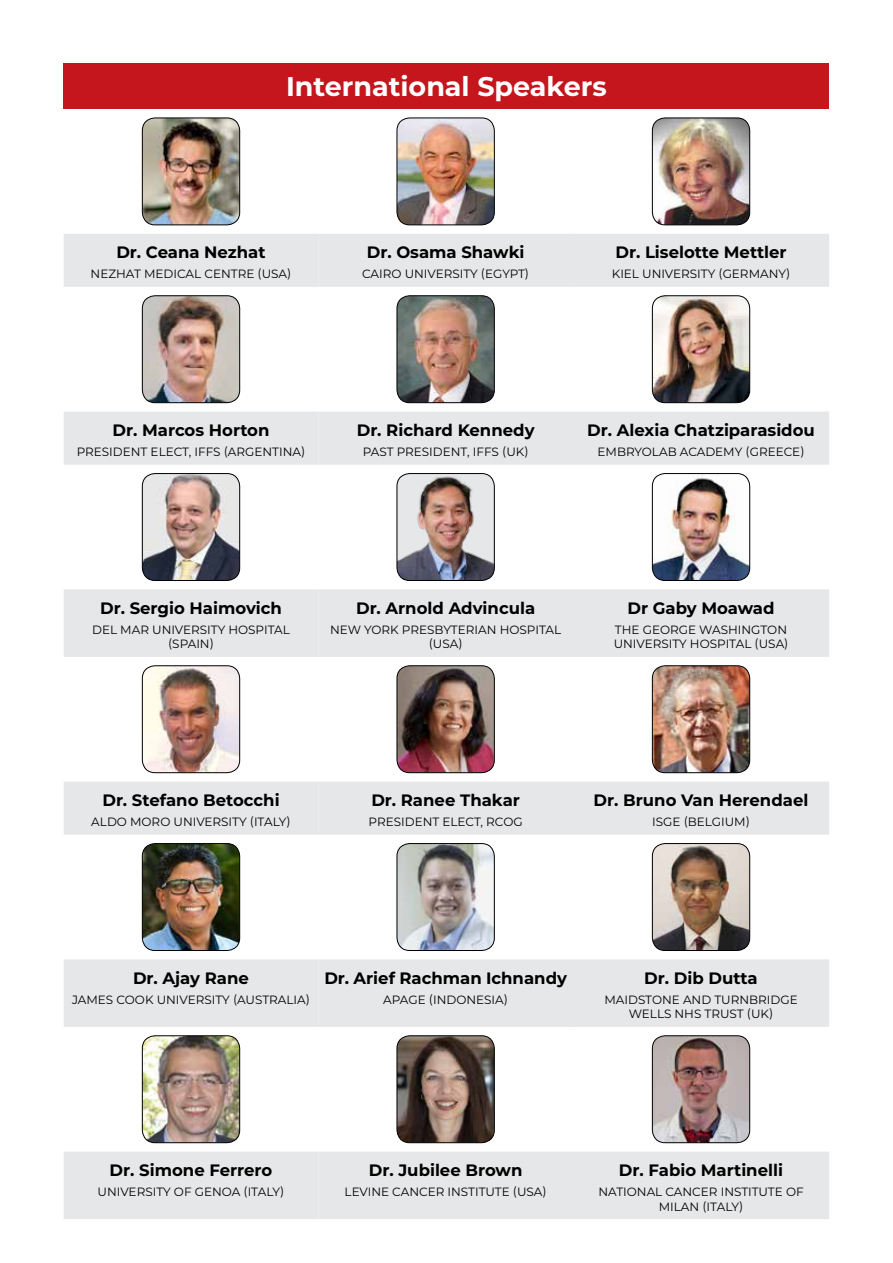
<style>
.page{position:relative;width:893px;height:1263px;background:#fff}
.page>*{position:absolute;margin:0;border:0;box-sizing:border-box;transform-origin:0 0}
.t1{font:700 27px "Montserrat";color:#fff}
.t2{font:700 16.5px "Montserrat";color:#000}
.t3{font:12px "Montserrat";color:#000}
</style>
<div class="page">
<div style="left:64px;top:64px;width:765px;height:45px;background:#c4161c"></div>
<div style="left:64px;top:234px;width:765px;height:53px;background:#e6e7e8"></div>
<div style="left:64px;top:412px;width:765px;height:53px;background:#e6e7e8"></div>
<div style="left:64px;top:589px;width:765px;height:68px;background:#e6e7e8"></div>
<div style="left:64px;top:781px;width:765px;height:54px;background:#e6e7e8"></div>
<div style="left:64px;top:959px;width:765px;height:68px;background:#e6e7e8"></div>
<div style="left:64px;top:1151px;width:765px;height:68px;background:#e6e7e8"></div>
<img style="left:142px;top:118px;width:98px;height:107px">
<div style="left:142px;top:118px;width:98px;height:107px;border:1px solid #000;border-radius:13px"></div>
<img style="left:397px;top:118px;width:97px;height:107px">
<div style="left:397px;top:118px;width:98px;height:107px;border:1px solid #000;border-radius:13px"></div>
<img style="left:652px;top:118px;width:98px;height:107px">
<div style="left:652px;top:118px;width:98px;height:107px;border:1px solid #000;border-radius:13px"></div>
<img style="left:142px;top:296px;width:98px;height:107px">
<div style="left:142px;top:295px;width:98px;height:108px;border:1px solid #000;border-radius:13px"></div>
<img style="left:397px;top:296px;width:97px;height:107px">
<div style="left:397px;top:295px;width:98px;height:108px;border:1px solid #000;border-radius:13px"></div>
<img style="left:652px;top:296px;width:98px;height:107px">
<div style="left:652px;top:295px;width:98px;height:108px;border:1px solid #000;border-radius:13px"></div>
<img style="left:142px;top:473px;width:98px;height:107px">
<div style="left:142px;top:473px;width:98px;height:108px;border:1px solid #000;border-radius:13px"></div>
<img style="left:397px;top:473px;width:97px;height:107px">
<div style="left:397px;top:473px;width:98px;height:108px;border:1px solid #000;border-radius:13px"></div>
<img style="left:652px;top:473px;width:98px;height:107px">
<div style="left:652px;top:473px;width:98px;height:108px;border:1px solid #000;border-radius:13px"></div>
<img style="left:142px;top:666px;width:98px;height:107px">
<div style="left:142px;top:665px;width:98px;height:108px;border:1px solid #000;border-radius:13px"></div>
<img style="left:397px;top:666px;width:97px;height:107px">
<div style="left:397px;top:665px;width:98px;height:108px;border:1px solid #000;border-radius:13px"></div>
<img style="left:652px;top:666px;width:98px;height:107px">
<div style="left:652px;top:665px;width:98px;height:108px;border:1px solid #000;border-radius:13px"></div>
<img style="left:142px;top:843px;width:98px;height:107px">
<div style="left:142px;top:843px;width:98px;height:108px;border:1px solid #000;border-radius:13px"></div>
<img style="left:397px;top:843px;width:97px;height:107px">
<div style="left:397px;top:843px;width:98px;height:108px;border:1px solid #000;border-radius:13px"></div>
<img style="left:652px;top:843px;width:98px;height:107px">
<div style="left:652px;top:843px;width:98px;height:108px;border:1px solid #000;border-radius:13px"></div>
<img style="left:142px;top:1036px;width:98px;height:107px">
<div style="left:142px;top:1035px;width:98px;height:108px;border:1px solid #000;border-radius:13px"></div>
<img style="left:397px;top:1036px;width:97px;height:107px">
<div style="left:397px;top:1035px;width:98px;height:108px;border:1px solid #000;border-radius:13px"></div>
<img style="left:652px;top:1036px;width:98px;height:107px">
<div style="left:652px;top:1035px;width:98px;height:108px;border:1px solid #000;border-radius:13px"></div>
<h1 class="t1" style="left:286px;top:67px;width:322px">International Speakers</h1>
<h2 class="t2" style="left:116px;top:240px;width:151px">Dr. Ceana Nezhat</h2>
<h2 class="t2" style="left:367px;top:240px;width:159px">Dr. Osama Shawki</h2>
<h2 class="t2" style="left:615px;top:240px;width:173px">Dr. Liselotte Mettler</h2>
<p class="t3" style="left:91px;top:266px;width:181px">N EZHAT M EDICAL CENTRE (USA</p>
<p class="t3" style="left:287px;top:266px;width:6px">)</p>
<p class="t3" style="left:362px;top:266px;width:9px">CAIR</p>
<p class="t3" style="left:391px;top:266px;width:21px">O UNI</p>
<p class="t3" style="left:427px;top:266px;width:16px">VERSITY</p>
<p class="t3" style="left:481px;top:266px;width:14px">(EGY</p>
<p class="t3" style="left:510px;top:266px;width:21px">PT)</p>
<p class="t3" style="left:612px;top:266px;width:39px">KIEL UNI</p>
<p class="t3" style="left:665px;top:266px;width:16px">VERSITY</p>
<p class="t3" style="left:718px;top:266px;width:15px">(GERMANY</p>
<p class="t3" style="left:786px;top:266px;width:6px">)</p>
<h2 class="t2" style="left:113px;top:418px;width:158px">Dr. Marcos Horton</h2>
<h2 class="t2" style="left:357px;top:418px;width:180px">Dr. Richard Kennedy</h2>
<h2 class="t2" style="left:587px;top:418px;width:229px">Dr. Alexia Chatziparasidou</h2>
<p class="t3" style="left:77px;top:444px;width:18px">PRESIDENT</p>
<p class="t3" style="left:151px;top:444px;width:24px">ELECT</p>
<p class="t3" style="left:189px;top:444px;width:13px">, IFFS</p>
<p class="t3" style="left:224px;top:444px;width:14px">(ARGENTINA</p>
<p class="t3" style="left:301px;top:444px;width:6px">)</p>
<p class="t3" style="left:363px;top:444px;width:17px">PAST</p>
<p class="t3" style="left:397px;top:444px;width:18px">PRESIDENT</p>
<p class="t3" style="left:467px;top:444px;width:13px">, IFFS</p>
<p class="t3" style="left:502px;top:444px;width:28px">(U K)</p>
<p class="t3" style="left:598px;top:444px;width:10px">EMBRY</p>
<p class="t3" style="left:642px;top:444px;width:48px">OLAB ACADEMY</p>
<p class="t3" style="left:745px;top:444px;width:14px">(GREECE</p>
<p class="t3" style="left:800px;top:444px;width:6px">)</p>
<h2 class="t2" style="left:100px;top:596px;width:183px">Dr. Sergio Haimovich</h2>
<h2 class="t2" style="left:356px;top:596px;width:181px">Dr. Arnold Advincula</h2>
<h2 class="t2" style="left:627px;top:596px;width:149px">Dr Gaby Moawad</h2>
<p class="t3" style="left:92px;top:621px;width:39px">DE L MAR</p>
<p class="t3" style="left:152px;top:621px;width:8px">UNI</p>
<p class="t3" style="left:175px;top:621px;width:16px">VERSITY</p>
<p class="t3" style="left:228px;top:621px;width:63px">HOSPITAL</p>
<p class="t3" style="left:168px;top:636px;width:28px">(SPAIN</p>
<p class="t3" style="left:210px;top:636px;width:6px">)</p>
<p class="t3" style="left:330px;top:621px;width:89px">NEW YORK PRESBYTERIAN</p>
<p class="t3" style="left:500px;top:621px;width:63px">HOSPITAL</p>
<p class="t3" style="left:429px;top:636px;width:14px">(USA</p>
<p class="t3" style="left:458px;top:636px;width:6px">)</p>
<p class="t3" style="left:615px;top:621px;width:9px">THE</p>
<p class="t3" style="left:643px;top:621px;width:37px">GEORGE</p>
<p class="t3" style="left:699px;top:621px;width:22px">WASHINGT</p>
<p class="t3" style="left:767px;top:621px;width:19px">ON</p>
<p class="t3" style="left:614px;top:636px;width:8px">UNI</p>
<p class="t3" style="left:636px;top:636px;width:16px">VERSITY</p>
<p class="t3" style="left:690px;top:636px;width:78px">HOSPITAL (USA</p>
<p class="t3" style="left:784px;top:636px;width:6px">)</p>
<h2 class="t2" style="left:102px;top:788px;width:179px">Dr. Stefano Betocchi</h2>
<h2 class="t2" style="left:371px;top:788px;width:150px">Dr. Ranee Thakar</h2>
<h2 class="t2" style="left:594px;top:788px;width:216px">Dr. Bruno Van Herendael</h2>
<p class="t3" style="left:91px;top:814px;width:90px">ALDO MORO UNI</p>
<p class="t3" style="left:196px;top:814px;width:16px">VERSITY</p>
<p class="t3" style="left:250px;top:814px;width:42px">(ITA LY)</p>
<p class="t3" style="left:369px;top:814px;width:154px">PRESIDENT ELECT, RCOG</p>
<p class="t3" style="left:652px;top:814px;width:8px">ISGE</p>
<p class="t3" style="left:684px;top:814px;width:38px">(BELGIUM</p>
<p class="t3" style="left:746px;top:814px;width:6px">)</p>
<h2 class="t2" style="left:133px;top:966px;width:117px">Dr. Ajay Rane</h2>
<h2 class="t2" style="left:324px;top:966px;width:244px">Dr. Arief Rachman Ichnandy</h2>
<h2 class="t2" style="left:644px;top:966px;width:115px">Dr. Dib Dutta</h2>
<p class="t3" style="left:72px;top:991px;width:55px">JAMES COOK</p>
<p class="t3" style="left:157px;top:991px;width:155px">U NIVERSITY (AUSTRALIA)</p>
<p class="t3" style="left:383px;top:991px;width:27px">APAGE</p>
<p class="t3" style="left:429px;top:991px;width:13px">(IND</p>
<p class="t3" style="left:456px;top:991px;width:19px">ONESIA</p>
<p class="t3" style="left:504px;top:991px;width:6px">)</p>
<p class="t3" style="left:604px;top:991px;width:9px">MAIDST</p>
<p class="t3" style="left:652px;top:991px;width:42px">ONE AND</p>
<p class="t3" style="left:714px;top:991px;width:10px">TURNBRIDGE</p>
<p class="t3" style="left:629px;top:1006px;width:56px">WE LLS NHS</p>
<p class="t3" style="left:705px;top:1006px;width:9px">TRUST</p>
<p class="t3" style="left:747px;top:1006px;width:28px">(U K)</p>
<h2 class="t2" style="left:110px;top:1158px;width:164px">Dr. Simone Ferrero</h2>
<h2 class="t2" style="left:369px;top:1158px;width:155px">Dr. Jubilee Brown</h2>
<h2 class="t2" style="left:619px;top:1158px;width:166px">Dr. Fabio Martinelli</h2>
<p class="t3" style="left:98px;top:1184px;width:8px">UNI</p>
<p class="t3" style="left:120px;top:1184px;width:16px">VERSITY</p>
<p class="t3" style="left:174px;top:1184px;width:31px">OF GEN</p>
<p class="t3" style="left:222px;top:1184px;width:64px">OA (ITA LY)</p>
<p class="t3" style="left:345px;top:1184px;width:31px">LEVINE</p>
<p class="t3" style="left:392px;top:1184px;width:10px">CANCER</p>
<p class="t3" style="left:448px;top:1184px;width:8px">INSTITUTE</p>
<p class="t3" style="left:513px;top:1184px;width:14px">(USA</p>
<p class="t3" style="left:542px;top:1184px;width:6px">)</p>
<p class="t3" style="left:598px;top:1184px;width:8px">NATI</p>
<p class="t3" style="left:627px;top:1184px;width:49px">ONAL CANCER</p>
<p class="t3" style="left:721px;top:1184px;width:8px">INSTITUTE</p>
<p class="t3" style="left:786px;top:1184px;width:17px">OF</p>
<p class="t3" style="left:659px;top:1198px;width:86px">MI LAN (ITA LY)</p>
</div>
